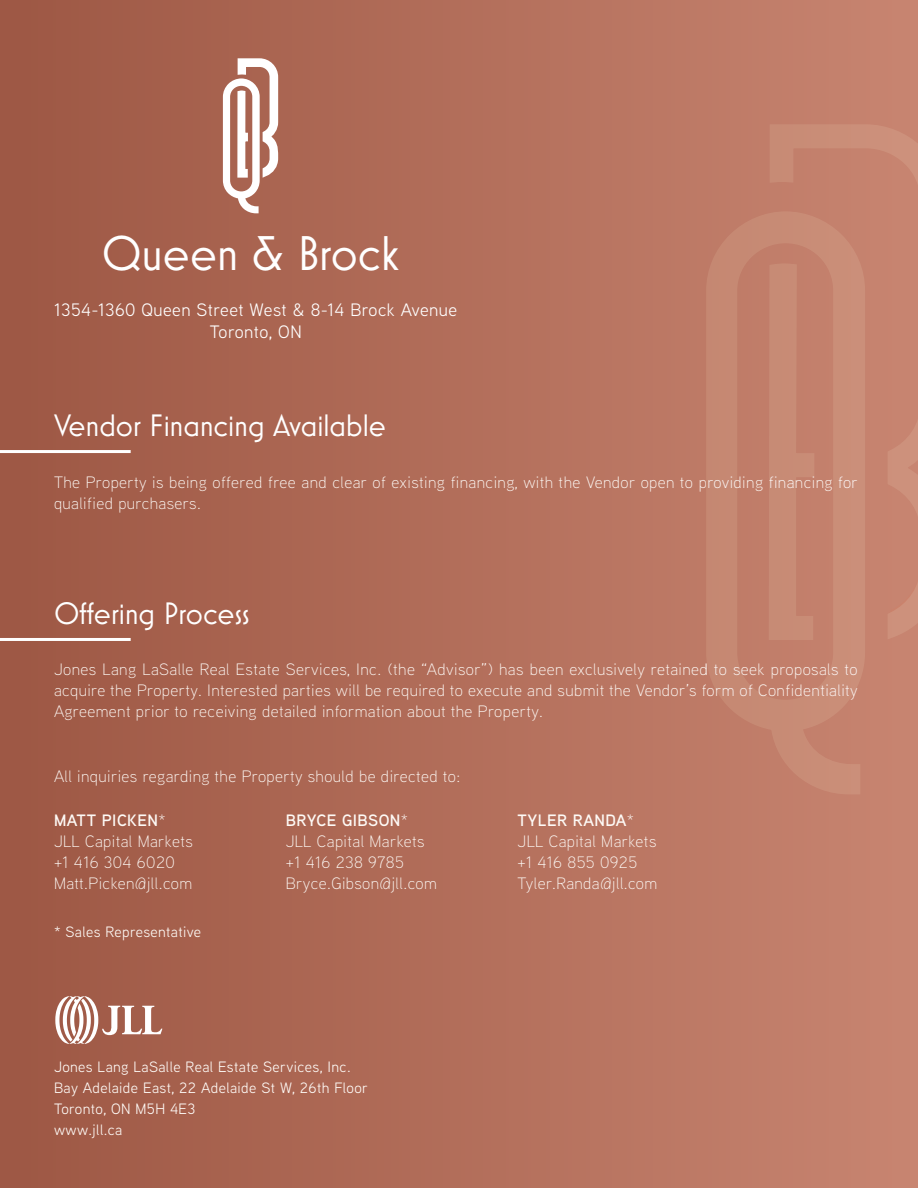
<style>
.page{position:relative;width:918px;height:1188px;background:#fff}
.page>*{position:absolute;margin:0;border:0;box-sizing:border-box;transform-origin:0 0}
.t1{font:49.5px "Mostra Nuova";color:#fff}
.t2{font:31.5px "Mostra Nuova";color:#fff}
.t3{font:18px/21.6px "Aaux Next";letter-spacing:.025em;color:#fff;text-align:center}
.t4{font:300 16.5px/21px "Aaux Next";letter-spacing:.025em;color:#fefaf6}
.t5{font:15px/21px "Aaux Next";letter-spacing:.025em;color:#fefaf6}
.s1{font-weight:600}
</style>
<div class="page">
<div style="left:0;top:0;width:918px;height:1188px;background:linear-gradient(to right,#9d5744,#c88571)"></div>
<hr style="left:0;top:450px;width:131px;height:3px;background:#fff">
<hr style="left:0;top:638px;width:131px;height:3px;background:#fff">
<svg style="left:223px;top:56px;width:58px;height:157px"></svg>
<svg style="left:706px;top:211px;width:159px;height:583px;background:#c3836e"></svg>
<svg style="left:765px;top:120px;width:153px;height:526px;background:#c68671"></svg>
<svg style="left:55px;top:996px;width:107px;height:48px"></svg>
<h1 class="t1" style="left:102px;top:225px;width:299px">Queen &amp; Brock</h1>
<p class="t3" style="left:54px;top:299px;width:405px">1354-1360 Queen Street West &amp; 8-14 Brock Avenue<br>Toronto, ON</p>
<h2 class="t2" style="left:54px;top:407px;width:334px">Vendor Financing Available</h2>
<p class="t4" style="left:54px;top:471px;width:805px">The Property is being offered free and clear of existing financing, with the Vendor open to providing financing for qualified purchasers.</p>
<h2 class="t2" style="left:54px;top:595px;width:197px">Offering Process</h2>
<p class="t4" style="left:54px;top:658px;width:805px;text-align:justify">Jones Lang LaSalle Real Estate Services, Inc. (the “Advisor”) has been exclusively retained to seek proposals to acquire the Property. Interested parties will be required to execute and submit the Vendor’s form of Confidentiality Agreement prior to receiving detailed information about the Property.</p>
<p class="t4" style="left:54px;top:765px;width:408px">All inquiries regarding the Property should be directed to:</p>
<p class="t4" style="left:54px;top:809px;width:140px"><span class="s1">MATT PICKEN</span>*<br>JLL Capital Markets +1 416 304 6020<br>Matt.Picken@jll.com</p>
<p class="t4" style="left:286px;top:809px;width:152px"><span class="s1">BRYCE GIBSON</span>*<br>JLL Capital Markets +1 416 238 9785<br>Bryce.Gibson@jll.com</p>
<p class="t4" style="left:518px;top:809px;width:141px"><span class="s1">TYLER RANDA</span>*<br>JLL Capital Markets +1 416 855 0925<br>Tyler.Randa@jll.com</p>
<p class="t5" style="left:54px;top:921px;width:149px">* Sales Representative</p>
<p class="t5" style="left:54px;top:1056px;width:316px">Jones Lang LaSalle Real Estate Services, Inc.<br>Bay Adelaide East, 22 Adelaide St W, 26th Floor<br>Toronto, ON M5H 4E3<br>www.jll.ca</p>
</div>
